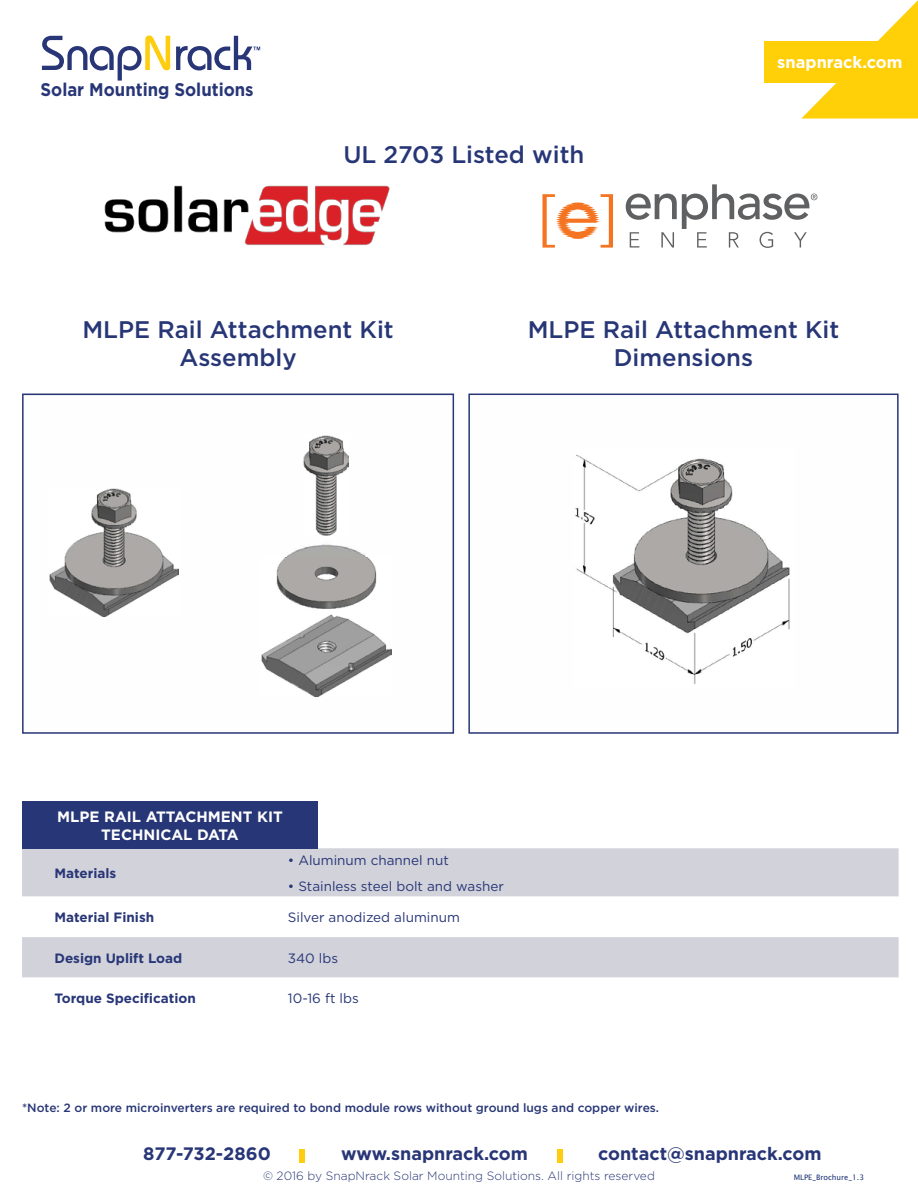
<style>
.page{position:relative;width:918px;height:1188px;background:#fff}
.page>*{position:absolute;margin:0;border:0;box-sizing:border-box;transform-origin:0 0}
.t1{font:500 24px/28.8px "Gotham";color:#273676;text-align:center}
.t2{font:700 18.3px "Gotham";color:#283677;scale:.91 1}
.t3{font:700 18px "Gotham";color:#283677}
.t4{font:700 16.5px "Gotham";color:#fff}
.t5{font:700 15px/18px "Gotham";color:#fff;text-align:center}
.t6{font:13.5px "Gotham";color:#283677}
.t7{font:700 13.5px "Gotham";color:#283677}
.t8{font:500 12px "Gotham";color:#273676}
.t9{font:300 12px "Gotham";color:#283677}
.t10{font:7.5px "Lucida Sans Unicode";color:#1c3278}
</style>
<div class="page">
<svg style="left:802px;top:0;width:116px;height:118px"></svg>
<div style="left:764px;top:41px;width:140px;height:42px;background:#ffcf08"></div>
<svg style="left:42px;top:35px;width:128px;height:46px"></svg>
<svg style="left:176px;top:36px;width:84px;height:34px"></svg>
<div style="left:299px;top:1149px;width:6px;height:13px;background:#ffcd0f"></div>
<div style="left:557px;top:1149px;width:5px;height:13px;background:#ffcd0f"></div>
<img style="left:101px;top:435px;width:291px;height:263px">
<img style="left:49px;top:488px;width:130px;height:128px">
<img style="left:304px;top:436px;width:45px;height:99px">
<img style="left:262px;top:558px;width:129px;height:139px">
<div style="left:22px;top:394px;width:432px;height:340px;border:2px solid #283677"></div>
<img style="left:575px;top:454px;width:215px;height:230px">
<div style="left:468px;top:394px;width:431px;height:340px;border:2px solid #283677"></div>
<div style="left:22px;top:848px;width:877px;height:49px;background:#d1d2da"></div>
<div style="left:22px;top:937px;width:877px;height:41px;background:#d1d2da"></div>
<div style="left:22px;top:801px;width:296px;height:47px;background:#273676"></div>
<img style="left:104px;top:185px;width:286px;height:60px">
<svg style="left:542px;top:194px;width:71px;height:54px"></svg>
<svg style="left:626px;top:184px;width:191px;height:64px"></svg>
<h2 class="t2" style="left:41px;top:78px;width:236px">Solar Mounting Solutions</h2>
<h1 class="t1" style="left:343px;top:139px;width:243px">UL 2703 Listed with</h1>
<h3 class="t4" style="left:777px;top:51px;width:127px">snapnrack.com</h3>
<h1 class="t1" style="left:82px;top:314px;width:313px">MLPE Rail Attachment Kit<br>Assembly</h1>
<h1 class="t1" style="left:528px;top:314px;width:313px">MLPE Rail Attachment Kit<br>Dimensions</h1>
<p class="t5" style="left:57px;top:807px;width:227px">MLPE RAIL ATTACHMENT KIT<br>TECHNICAL DATA</p>
<p class="t7" style="left:54px;top:864px;width:63px">Materials</p>
<p class="t6" style="left:288px;top:852px;width:163px">• Aluminum channel nut</p>
<p class="t6" style="left:288px;top:877px;width:218px">• Stainless steel bolt and washer</p>
<p class="t7" style="left:54px;top:909px;width:101px">Material Finish</p>
<p class="t6" style="left:288px;top:909px;width:173px">Silver anodized aluminum</p>
<p class="t7" style="left:54px;top:949px;width:129px">Design Uplift Load</p>
<p class="t6" style="left:288px;top:949px;width:52px">340 lbs</p>
<p class="t7" style="left:54px;top:990px;width:143px">Torque Specification</p>
<p class="t6" style="left:288px;top:990px;width:72px">10-16 ft lbs</p>
<p class="t8" style="left:22px;top:1100px;width:639px">*Note: 2 or more microinverters are required to bond module rows without ground lugs and copper wires.</p>
<h3 class="t3" style="left:143px;top:1142px;width:129px">877-732-2860</h3>
<h3 class="t3" style="left:341px;top:1142px;width:188px">www.snapnrack.com</h3>
<h3 class="t3" style="left:598px;top:1142px;width:225px">contact@snapnrack.com</h3>
<p class="t9" style="left:263px;top:1168px;width:393px">© 2016 by SnapNrack Solar Mounting Solutions. All rights reserved</p>
<p class="t10" style="left:794px;top:1171px;width:72px">MLPE_Brochure_1.3</p>
</div>
